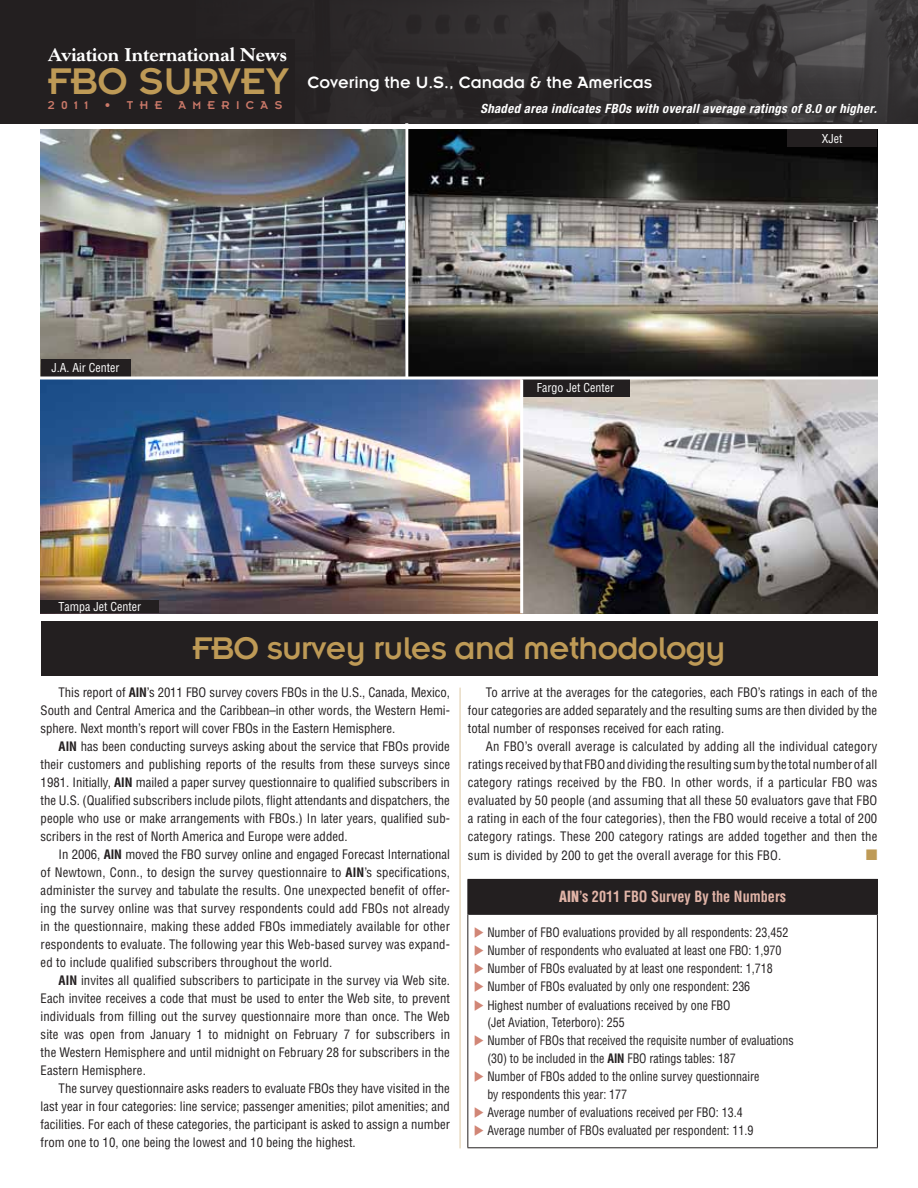
<style>
.page{position:relative;width:918px;height:1188px;background:#fff}
.page>*{position:absolute;margin:0;border:0;box-sizing:border-box;transform-origin:0 0}
.t1{font:40.8px "Insignia LT Std";color:#be9a56}
.t2{font:34.5px "Insignia LT Std";letter-spacing:-.02em;color:#be9a56}
.t3{font:800 18.75px "Goudy Std";color:#fff}
.t4{font:18px "Insignia LT Std";color:#fff}
.t5{font:700 condensed 15.15px "Helvetica LT Std";color:#e1b4a7;scale:.94 1}
.t6{font:14.7px "Monotype Sorts";color:#be9a56}
.t7{font:condensed 12.75px/18px "Helvetica LT Std";color:#231f20;text-align:justify}
.t8{font:condensed 12.75px/17.5px "Helvetica LT Std";color:#231f20;scale:.94 1}
.t9{font:italic 700 condensed 12.75px "Helvetica Neue LT Std";letter-spacing:.03em;color:#fff}
.t10{font:12.45px "Insignia LT Std";letter-spacing:.51em;color:#cb7969}
.t11{font:condensed 12px "Helvetica LT Std";color:#fff}
.s1{font-weight:700}
.s2{font-weight:900}
.s3{color:#d18676}
</style>
<div class="page">
<div style="left:41px;top:621px;width:836px;height:54px;background:#231f20"></div>
<div style="left:0;top:0;width:918px;height:123px;background:#231f20"></div>
<img style="left:329px;top:0;width:589px;height:123px">
<img style="left:41px;top:130px;width:364px;height:246px">
<img style="left:408px;top:130px;width:469px;height:246px">
<hr style="left:460px;top:688px;width:1px;height:460px;background:#ddc9a5">
<div style="left:41px;top:359px;width:89px;height:17px;background:#231f20"></div>
<img style="left:41px;top:380px;width:836px;height:233px">
<div style="left:522px;top:380px;width:108px;height:17px;background:#231f20"></div>
<div style="left:40px;top:600px;width:119px;height:13px;background:#231f20"></div>
<div style="left:468px;top:879px;width:409px;height:35px;background:#231f20"></div>
<hr style="left:468px;top:914px;width:409px;height:1px;background:#231f20">
<hr style="left:467px;top:879px;width:411px;height:1px;background:#231f20">
<hr style="left:467px;top:1147px;width:411px;height:1px;background:#231f20">
<hr style="left:467px;top:880px;width:1px;height:34px;background:#231f20">
<hr style="left:877px;top:880px;width:1px;height:34px;background:#231f20">
<hr style="left:467px;top:914px;width:1px;height:233px;background:#231f20">
<hr style="left:877px;top:914px;width:1px;height:233px;background:#231f20">
<div style="left:787px;top:130px;width:90px;height:17px;background:#231f20"></div>
<svg style="left:40px;top:376px;width:838px;height:4px"></svg>
<hr style="left:520px;top:380px;width:3px;height:233px;background:#fff">
<h3 class="t3" style="left:48px;top:44px;width:241px">Aviation International News</h3>
<h1 class="t1" style="left:48px;top:60px;width:243px">FBO SURVEY</h1>
<p class="t10" style="left:48px;top:99px;width:42px">2011</p>
<p class="t10" style="left:104px;top:99px;width:59px">• THE</p>
<p class="t10" style="left:178px;top:99px;width:105px">AMERICAS</p>
<h3 class="t4" style="left:307px;top:73px;width:346px">Covering the U.S., Canada &amp; the Americas</h3>
<p class="t9" style="left:480px;top:100px;width:398px">Shaded area indicates FBOs with overall average ratings of 8.0 or higher.</p>
<p class="t11" style="left:822px;top:131px;width:22px">XJet</p>
<p class="t11" style="left:52px;top:360px;width:69px">J.A. Air Center</p>
<p class="t11" style="left:58px;top:599px;width:84px">Tampa Jet Center</p>
<p class="t11" style="left:537px;top:381px;width:79px">Fargo Jet Center</p>
<h2 class="t2" style="left:193px;top:630px;width:534px">FBO survey rules and methodology</h2>
<p class="t7" style="left:41px;top:683px;width:411px;text-indent:18px">This report of <span class="s1">AIN</span>’s 2011 FBO survey covers FBOs in the U.S., Canada, Mexico, South and Central America and the Caribbean–in other words, the Western Hemi&shy;sphere. Next month’s report will cover FBOs in the Eastern Hemisphere.</p>
<p class="t7" style="left:41px;top:737px;width:411px;text-indent:18px"><span class="s1">AIN</span> has been conducting surveys asking about the service that FBOs provide their customers and publishing reports of the results from these surveys since 1981. Initially, <span class="s1">AIN</span> mailed a paper survey questionnaire to qualified subscribers in the U.S. (Qualified subscribers include pilots, flight attendants and dispatchers, the people who use or make arrangements with FBOs.) In later years, qualified sub&shy;scribers in the rest of North America and Europe were added.</p>
<p class="t7" style="left:41px;top:845px;width:411px;text-indent:18px">In 2006, <span class="s1">AIN</span> moved the FBO survey online and engaged Forecast International of Newtown, Conn., to design the survey questionnaire to <span class="s1">AIN</span>’s specifications, administer the survey and tabulate the results. One unexpected benefit of offer&shy;ing the survey online was that survey respondents could add FBOs not already in the questionnaire, making these added FBOs immediately available for other respondents to evaluate. The following year this Web-based survey was expand&shy;ed to include qualified subscribers throughout the world.</p>
<p class="t7" style="left:41px;top:971px;width:411px;text-indent:18px"><span class="s1">AIN</span> invites all qualified subscribers to participate in the survey via Web site.<br>Each invitee receives a code that must be used to enter the Web site, to prevent individuals from filling out the survey questionnaire more than once. The Web site was open from January 1 to midnight on February 7 for subscribers in the Western Hemisphere and until midnight on February 28 for subscribers in the Eastern Hemisphere.</p>
<p class="t7" style="left:41px;top:1079px;width:411px;text-indent:18px">The survey questionnaire asks readers to evaluate FBOs they have visited in the last year in four categories: line service; passenger amenities; pilot amenities; and facilities. For each of these categories, the participant is asked to assign a number from one to 10, one being the lowest and 10 being the highest.</p>
<p class="t7" style="left:468px;top:683px;width:411px;text-indent:18px">To arrive at the averages for the categories, each FBO’s ratings in each of the four categories are added separately and the resulting sums are then divided by the total number of responses received for each rating.</p>
<p class="t7" style="left:468px;top:737px;width:411px;text-indent:18px">An FBO’s overall average is calculated by adding all the individual category ratings received by that FBO and dividing the resulting sum by the total number of all category ratings received by the FBO. In other words, if a particular FBO was evaluated by 50 people (and assuming that all these 50 evaluators gave that FBO a rating in each of the four categories), then the FBO would receive a total of 200 category ratings. These 200 category ratings are added together and then the</p>
<p class="t7" style="left:468px;top:846px;width:315px">sum is divided by 200 to get the overall average for this FBO.</p>
<p class="t6" style="left:866px;top:848px;width:13px">n</p>
<p class="t5" style="left:559px;top:887px;width:243px"><span class="s2">AIN</span>’s 2011 FBO Survey By the Numbers</p>
<p class="t8" style="left:474px;top:923px;width:336px"><span class="s3">◆</span> Number of FBO evaluations provided by all respondents: 23,452</p>
<p class="t8" style="left:474px;top:941px;width:329px"><span class="s3">◆</span> Number of respondents who evaluated at least one FBO: 1,970</p>
<p class="t8" style="left:474px;top:960px;width:320px"><span class="s3">◆</span> Number of FBOs evaluated by at least one respondent: 1,718</p>
<p class="t8" style="left:474px;top:978px;width:296px"><span class="s3">◆</span> Number of FBOs evaluated by only one respondent: 236</p>
<p class="t8" style="left:487px;top:996px;width:260px;text-indent:-14px"><span class="s3">◆</span> Highest number of evaluations received by one FBO (Jet Aviation, Teterboro): 255</p>
<p class="t8" style="left:487px;top:1032px;width:327px;text-indent:-14px"><span class="s3">◆</span> Number of FBOs that received the requisite number of evaluations (30) to be included in the <span class="s1">AIN</span> FBO ratings tables: 187</p>
<p class="t8" style="left:487px;top:1068px;width:291px;text-indent:-14px"><span class="s3">◆</span> Number of FBOs added to the online survey questionnaire by respondents this year: 177</p>
<p class="t8" style="left:474px;top:1104px;width:288px"><span class="s3">◆</span> Average number of evaluations received per FBO: 13.4</p>
<p class="t8" style="left:474px;top:1122px;width:299px"><span class="s3">◆</span> Average number of FBOs evaluated per respondent: 11.9</p>
</div>
